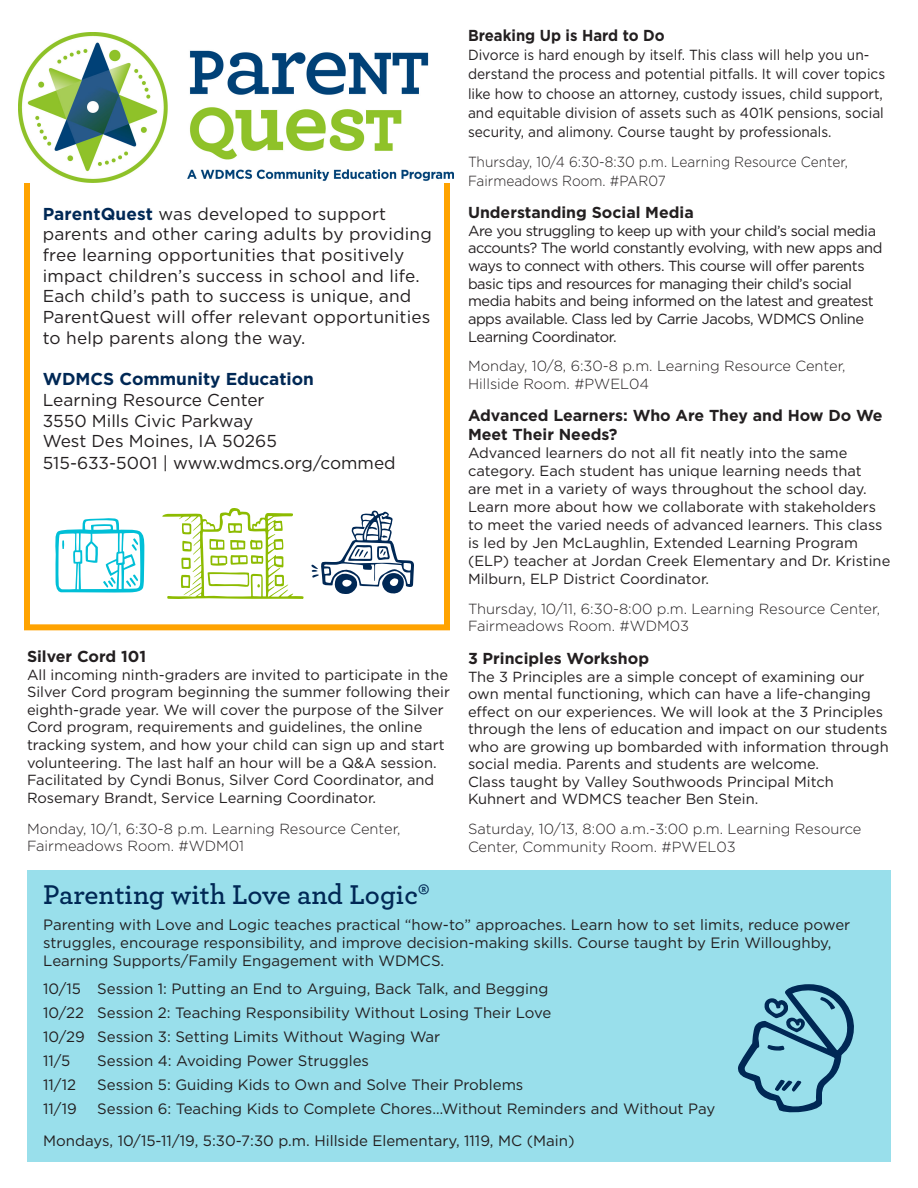
<style>
.page{position:relative;width:918px;height:1188px;background:#fff}
.page>*{position:absolute;margin:0;border:0;box-sizing:border-box;transform-origin:0 0}
.t1{font:600 28.5px "Archer";color:#002855}
.t2{font:17.25px/20.7px "Gotham";letter-spacing:.01em;color:#231f20}
.t3{font:700 17.25px "Gotham";color:#002855}
.t4{font:700 15.9px/19px "Gotham";color:#231f20}
.t5{font:700 15.9px "Gotham";color:#231f20;scale:.94 1}
.t6{font:15px/18px "Gotham";color:#231f20}
.t7{font:14.7px/17.5px "Gotham";color:#231f20}
.t8{font:14.7px/17.7px "Gotham";letter-spacing:-.03em;color:#231f20}
.t9{font:300 14.7px/17.5px "Gotham";color:#231f20}
.t10{font:14.7px/19.2px "Gotham";color:#231f20;scale:.94 1}
.t11{font:300 14.7px/19px "Gotham";color:#231f20;scale:.94 1}
.s1{font-weight:700;color:#002855}
</style>
<div class="page">
<div style="left:24px;top:90px;width:426px;height:540px;border:6px solid #ffa300"></div>
<div style="left:27px;top:870px;width:864px;height:292px;background:#99dfeb"></div>
<img style="left:18px;top:33px;width:436px;height:149px">
<svg style="left:162px;top:508px;width:142px;height:91px"></svg>
<svg style="left:311px;top:510px;width:103px;height:84px"></svg>
<svg style="left:738px;top:984px;width:116px;height:129px"></svg>
<svg style="left:55px;top:518px;width:89px;height:75px"></svg>
<p class="t2" style="left:43px;top:203px;width:391px"><span class="s1">ParentQuest</span> was developed to support parents and other caring adults by providing free learning opportunities that positively impact children’s success in school and life.<br>Each child’s path to success is unique, and ParentQuest will offer relevant opportunities to help parents along the way.</p>
<p class="t3" style="left:43px;top:368px;width:273px">WDMCS Community Education</p>
<p class="t2" style="left:43px;top:389px;width:223px">Learning Resource Center</p>
<p class="t2" style="left:43px;top:410px;width:212px">3550 Mills Civic Parkway</p>
<p class="t2" style="left:43px;top:430px;width:236px">West Des Moines, IA 50265</p>
<p class="t2" style="left:43px;top:452px;width:354px">515-633-5001 | www.wdmcs.org/commed</p>
<p class="t4" style="left:27px;top:647px;width:121px">Silver Cord 101</p>
<p class="t7" style="left:27px;top:666px;width:425px">All incoming ninth-graders are invited to participate in the Silver Cord program beginning the summer following their eighth-grade year. We will cover the purpose of the Silver Cord program, requirements and guidelines, the online tracking system, and how your child can sign up and start volunteering. The last half an hour will be a Q&amp;A session.<br>Facilitated by Cyndi Bonus, Silver Cord Coordinator, and Rosemary Brandt, Service Learning Coordinator.</p>
<p class="t9" style="left:27px;top:819px;width:375px">Monday, 10/1, 6:30-8 p.m. Learning Resource Center,<br>Fairmeadows Room. #WDM01</p>
<p class="t5" style="left:468px;top:25px;width:211px">Breaking Up is Hard to Do</p>
<p class="t10" style="left:468px;top:45px;width:445px">Divorce is hard enough by itself. This class will help you un&shy;derstand the process and potential pitfalls. It will cover topics like how to choose an attorney, custody issues, child support, and equitable division of assets such as 401K pensions, social security, and alimony. Course taught by professionals.</p>
<p class="t11" style="left:468px;top:152px;width:406px">Thursday, 10/4 6:30-8:30 p.m. Learning Resource Center,<br>Fairmeadows Room. #PAR07</p>
<p class="t4" style="left:468px;top:203px;width:227px">Understanding Social Media</p>
<p class="t8" style="left:468px;top:221px;width:416px">Are you struggling to keep up with your child’s social media accounts? The world constantly evolving, with new apps and ways to connect with others. This course will offer parents basic tips and resources for managing their child’s social media habits and being informed on the latest and greatest apps available. Class led by Carrie Jacobs, WDMCS Online Learning Coordinator.</p>
<p class="t9" style="left:468px;top:357px;width:379px">Monday, 10/8, 6:30-8 p.m. Learning Resource Center,<br>Hillside Room. #PWEL04</p>
<p class="t4" style="left:468px;top:406px;width:416px">Advanced Learners: Who Are They and How Do We<br>Meet Their Needs?</p>
<p class="t7" style="left:468px;top:444px;width:424px;line-height:18px">Advanced learners do not all fit neatly into the same category. Each student has unique learning needs that<br>are met in a variety of ways throughout the school day.<br>Learn more about how we collaborate with stakeholders to meet the varied needs of advanced learners. This class is led by Jen McLaughlin, Extended Learning Program (ELP) teacher at Jordan Creek Elementary and Dr. Kristine Milburn, ELP District Coordinator.</p>
<p class="t9" style="left:468px;top:600px;width:414px">Thursday, 10/11, 6:30-8:00 p.m. Learning Resource Center,<br>Fairmeadows Room. #WDM03</p>
<p class="t4" style="left:468px;top:649px;width:183px">3 Principles Workshop</p>
<p class="t7" style="left:468px;top:667px;width:422px">The 3 Principles are a simple concept of examining our own mental functioning, which can have a life-changing effect on our experiences. We will look at the 3 Principles through the lens of education and impact on our students who are growing up bombarded with information through social media. Parents and students are welcome.<br>Class taught by Valley Southwoods Principal Mitch Kuhnert and WDMCS teacher Ben Stein.</p>
<p class="t9" style="left:468px;top:820px;width:395px">Saturday, 10/13, 8:00 a.m.-3:00 p.m. Learning Resource<br>Center, Community Room. #PWEL03</p>
<p class="t1" style="left:43px;top:873px;width:388px">Parenting with Love and Logic®</p>
<p class="t6" style="left:43px;top:915px;width:809px">Parenting with Love and Logic teaches practical “how-to” approaches. Learn how to set limits, reduce power struggles, encourage responsibility, and improve decision-making skills. Course taught by Erin Willoughby,<br>Learning Supports/Family Engagement with WDMCS.</p>
<p class="t6" style="left:43px;top:979px;width:507px">10/15 Session 1: Putting an End to Arguing, Back Talk, and Begging</p>
<p class="t6" style="left:43px;top:1003px;width:510px">10/22 Session 2: Teaching Responsibility Without Losing Their Love</p>
<p class="t6" style="left:43px;top:1027px;width:399px">10/29 Session 3: Setting Limits Without Waging War</p>
<p class="t6" style="left:43px;top:1051px;width:29px">11/5</p>
<p class="t6" style="left:97px;top:1051px;width:273px">Session 4: Avoiding Power Struggles</p>
<p class="t6" style="left:43px;top:1075px;width:34px">11/12</p>
<p class="t6" style="left:97px;top:1075px;width:428px">Session 5: Guiding Kids to Own and Solve Their Problems</p>
<p class="t6" style="left:43px;top:1099px;width:35px">11/19</p>
<p class="t6" style="left:97px;top:1099px;width:620px">Session 6: Teaching Kids to Complete Chores…Without Reminders and Without Pay</p>
<p class="t6" style="left:43px;top:1131px;width:533px">Mondays, 10/15-11/19, 5:30-7:30 p.m. Hillside Elementary, 1119, MC (Main)</p>
</div>
